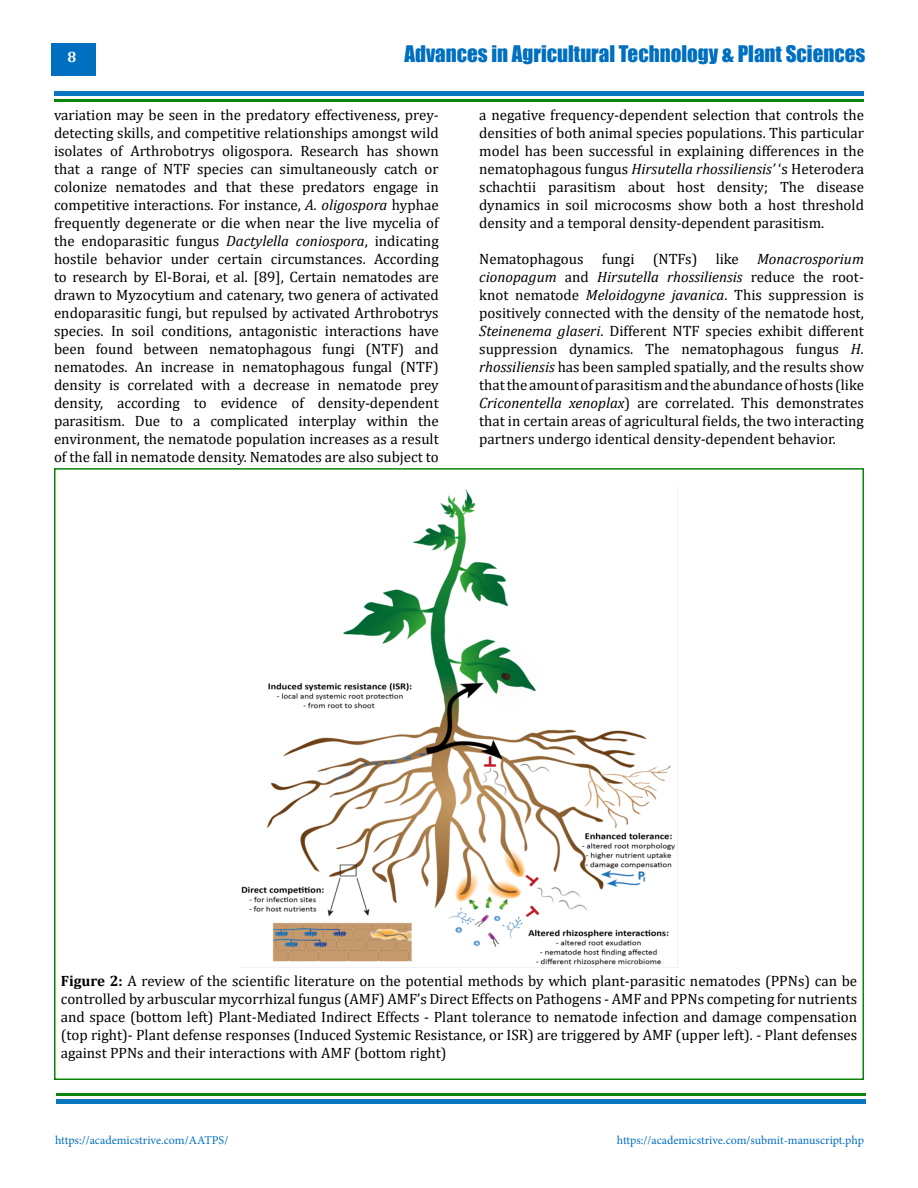
<style>
.page{position:relative;width:918px;height:1188px;background:#fff}
.page>*{position:absolute;margin:0;border:0;box-sizing:border-box;transform-origin:0 0}
.t1{font:21px "Impact";color:#006fc0}
.t2{font:15px/18px "Cambria";color:#000;text-align:justify}
.t3{font:700 15px "Cambria";color:#fff}
.t4{font:12px "Minion Pro";color:#006fc0}
.s1{font-style:italic}
.s2{font-weight:700}
</style>
<div class="page">
<div style="left:51px;top:43px;width:45px;height:33px;background:#006fc0"></div>
<div style="left:54px;top:91px;width:810px;height:5px;background:#0b75c2"></div>
<div style="left:56px;top:1099px;width:810px;height:5px;background:#0b75c2"></div>
<hr style="left:54px;top:99px;width:810px;height:3px;background:#007f01">
<hr style="left:56px;top:1094px;width:810px;height:2px;background:#007f01">
<img style="left:241px;top:487px;width:437px;height:480px">
<p class="t3" style="left:68px;top:47px;width:10px">8</p>
<h1 class="t1" style="left:405px;top:37px;width:462px">Advances in Agricultural Technology &amp; Plant Sciences</h1>
<p class="t2" style="left:54px;top:105px;width:386px">variation may be seen in the predatory effectiveness, prey&shy;detecting skills, and competitive relationships amongst wild isolates of Arthrobotrys oligospora. Research has shown that a range of NTF species can simultaneously catch or colonize nematodes and that these predators engage in competitive interactions. For instance, <span class="s1">A. oligospora</span> hyphae frequently degenerate or die when near the live mycelia of the endoparasitic fungus <span class="s1">Dactylella coniospora</span>, indicating hostile behavior under certain circumstances. According to research by El-Borai, et al. [89], Certain nematodes are drawn to Myzocytium and catenary, two genera of activated endoparasitic fungi, but repulsed by activated Arthrobotrys species. In soil conditions, antagonistic interactions have been found between nematophagous fungi (NTF) and nematodes. An increase in nematophagous fungal (NTF) density is correlated with a decrease in nematode prey density, according to evidence of density-dependent parasitism. Due to a complicated interplay within the environment, the nematode population increases as a result of the fall in nematode density. Nematodes are also subject to</p>
<p class="t2" style="left:479px;top:105px;width:386px">a negative frequency-dependent selection that controls the densities of both animal species populations. This particular model has been successful in explaining differences in the nematophagous fungus <span class="s1">Hirsutella rhossiliensis’</span> ‘s Heterodera schachtii parasitism about host density; The disease dynamics in soil microcosms show both a host threshold density and a temporal density-dependent parasitism.</p>
<p class="t2" style="left:479px;top:249px;width:386px">Nematophagous fungi (NTFs) like <span class="s1">Monacrosporium cionopagum</span> and <span class="s1">Hirsutella rhossiliensis</span> reduce the root&shy;knot nematode <span class="s1">Meloidogyne javanica</span>. This suppression is positively connected with the density of the nematode host, <span class="s1">Steinenema glaseri</span>. Different NTF species exhibit different suppression dynamics. The nematophagous fungus <span class="s1">H. rhossiliensis</span> has been sampled spatially, and the results show that the amount of parasitism and the abundance of hosts (like <span class="s1">Criconentella xenoplax</span>) are correlated. This demonstrates that in certain areas of agricultural fields, the two interacting partners undergo identical density-dependent behavior.</p>
<p class="t2" style="left:61px;top:972px;width:798px"><span class="s2">Figure 2:</span> A review of the scientific literature on the potential methods by which plant-parasitic nematodes (PPNs) can be controlled by arbuscular mycorrhizal fungus (AMF) AMF’s Direct Effects on Pathogens - AMF and PPNs competing for nutrients and space (bottom left) Plant-Mediated Indirect Effects - Plant tolerance to nematode infection and damage compensation (top right)- Plant defense responses (Induced Systemic Resistance, or ISR) are triggered by AMF (upper left). - Plant defenses against PPNs and their interactions with AMF (bottom right)</p>
<p class="t4" style="left:55px;top:1132px;width:175px">https://academicstrive.com/AATPS/</p>
<p class="t4" style="left:617px;top:1132px;width:249px">https://academicstrive.com/submit-manuscript.php</p>
</div>
